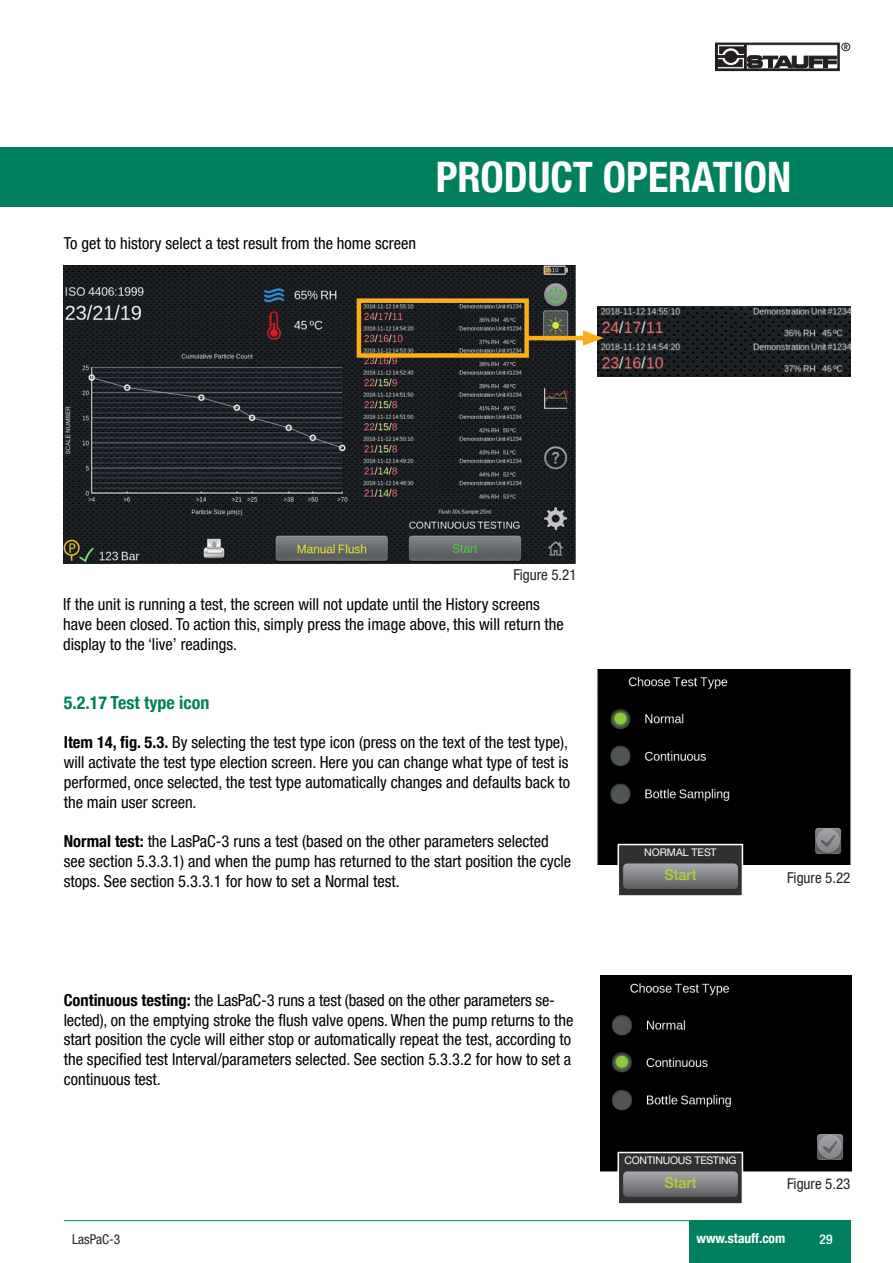
<style>
.page{position:relative;width:893px;height:1263px;background:#fff}
.page>*{position:absolute;margin:0;border:0;box-sizing:border-box;transform-origin:0 0}
.t1{font:700 condensed 42px "Helvetica Neue LTW1 G";color:#fff}
.t2{font:700 condensed 18px "Helvetica Neue LTW1 G";color:#00805f}
.t3{font:condensed 16.5px/19.8px "Helvetica Neue LTW1 G";color:#000001}
.t4{font:condensed 15px "Helvetica Neue LTW1 G";color:#231f20}
.t5{font:500 15px "Helvetica Neue LTW1 G";color:#b3d234;scale:.96 1}
.t6{font:700 condensed 13.5px "Helvetica Neue LTW1 G";color:#fff}
.t7{font:condensed 13.5px "Helvetica Neue LTW1 G";color:#231f20}
.t8{font:500 condensed 13.5px "Helvetica Neue LTW1 G";color:#fff}
.t9{font:10.5px "Helvetica Neue LTW1 G";letter-spacing:-.02em;color:#fff}
.t10{font:10.5px "Helvetica Neue LTW1 G";color:#fff}
.s1{font-weight:700}
</style>
<div class="page">
<div style="left:689px;top:1220px;width:161px;height:43px;background:#00805f"></div>
<hr style="left:64px;top:1220px;width:786px;height:1px;background:#00805f">
<div style="left:715px;top:43px;width:124px;height:28px;border:1px solid #231f20"></div>
<svg style="left:719px;top:47px;width:23px;height:13px"></svg>
<div style="left:717px;top:45px;width:27px;height:24px;border:1px solid #231f20"></div>
<div style="left:841px;top:43px;width:9px;height:8px;border:1px solid #231f20;border-radius:50%"></div>
<svg style="left:844px;top:45px;width:4px;height:4px"></svg>
<svg style="left:720px;top:47px;width:25px;height:6px"></svg>
<svg style="left:717px;top:60px;width:25px;height:7px"></svg>
<svg style="left:723px;top:49px;width:16px;height:16px"></svg>
<div style="left:723px;top:49px;width:16px;height:16px;border:1px solid #fff;border-radius:50%"></div>
<div style="left:725px;top:51px;width:12px;height:11px;background:#231f20;border-radius:50%"></div>
<div style="left:725px;top:51px;width:12px;height:11px;border:1px solid #231f20;border-radius:50%"></div>
<hr style="left:717px;top:56px;width:29px;height:2px;background:#231f20">
<svg style="left:747px;top:55px;width:90px;height:13px"></svg>
<div style="left:0;top:147px;width:893px;height:59px;background:#00805f"></div>
<img style="left:601px;top:975px;width:250px;height:197px">
<img style="left:598px;top:669px;width:252px;height:195px">
<img style="left:63px;top:265px;width:512px;height:298px">
<img style="left:598px;top:306px;width:252px;height:70px">
<div style="left:357px;top:298px;width:172px;height:60px;border:4px solid #faaf18"></div>
<hr style="left:527px;top:336px;width:64px;height:4px;background:#faaf18">
<svg style="left:583px;top:330px;width:21px;height:16px"></svg>
<div style="left:617px;top:844px;width:126px;height:53px;background:#312f30;border:2px solid #fff"></div>
<svg style="left:623px;top:863px;width:115px;height:26px;background:#7f8083"></svg>
<div style="left:617px;top:1152px;width:126px;height:53px;background:#312f30;border:2px solid #fff"></div>
<svg style="left:623px;top:1171px;width:115px;height:26px;background:#7f8084"></svg>
<p class="t3" style="left:64px;top:233px;width:354px">To get to history select a test result from the home screen</p>
<h1 class="t1" style="left:436px;top:152px;width:357px">PRODUCT OPERATION</h1>
<p class="t4" style="left:513px;top:566px;width:65px">Figure 5.21</p>
<p class="t3" style="left:63px;top:594px;width:502px">If the unit is running a test, the screen will not update until the History screens have been closed. To action this, simply press the image above, this will return the display to the ‘live’ readings.</p>
<p class="t2" style="left:64px;top:692px;width:147px">5.2.17 Test type icon</p>
<p class="t3" style="left:64px;top:733px;width:508px;text-align:justify"><span class="s1">Item 14, fig. 5.3.</span> By selecting the test type icon (press on the text of the test type), will activate the test type election screen. Here you can change what type of test is performed, once selected, the test type automatically changes and defaults back to the main user screen.</p>
<p class="t3" style="left:64px;top:832px;width:509px"><span class="s1">Normal test:</span> the LasPaC-3 runs a test (based on the other parameters selected see section 5.3.3.1) and when the pump has returned to the start position the cycle stops. See section 5.3.3.1 for how to set a Normal test.</p>
<p class="t3" style="left:64px;top:990px;width:511px"><span class="s1">Continuous testing:</span> the LasPaC-3 runs a test (based on the other parameters se&shy;lected), on the emptying stroke the flush valve opens. When the pump returns to the start position the cycle will either stop or automatically repeat the test, according to the specified test Interval/parameters selected. See section 5.3.3.2 for how to set a continuous test.</p>
<p class="t10" style="left:644px;top:846px;width:74px">NORMAL TEST</p>
<p class="t5" style="left:664px;top:866px;width:35px">Start</p>
<p class="t9" style="left:624px;top:1154px;width:114px">CONTINUOUS TESTING</p>
<p class="t5" style="left:664px;top:1173px;width:35px">Start</p>
<p class="t4" style="left:787px;top:868px;width:65px">Figure 5.22</p>
<p class="t4" style="left:787px;top:1175px;width:65px">Figure 5.23</p>
<p class="t7" style="left:72px;top:1231px;width:49px">LasPaC-3</p>
<p class="t6" style="left:696px;top:1230px;width:90px">www.stauff.com</p>
<p class="t8" style="left:820px;top:1231px;width:14px">29</p>
</div>
